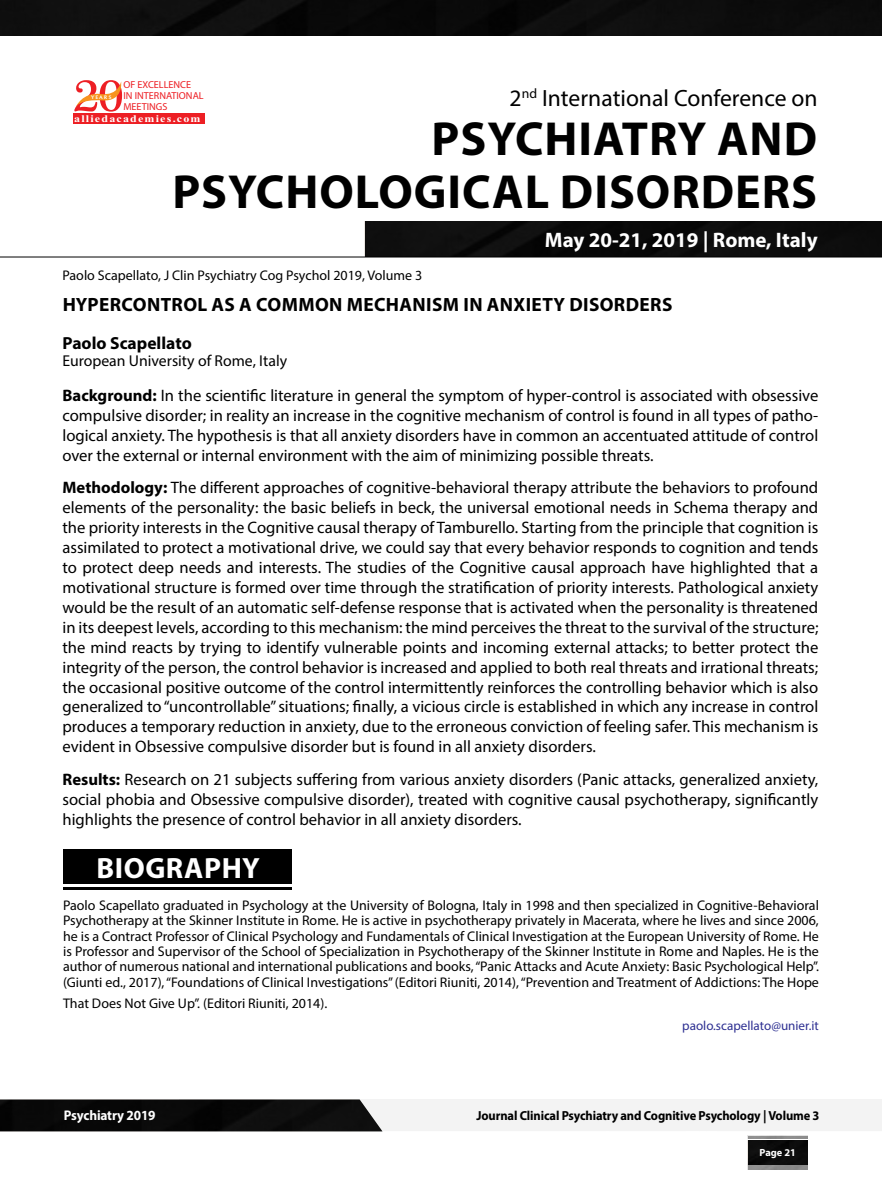
<style>
.page{position:relative;width:882px;height:1197px;background:#fff}
.page>*{position:absolute;margin:0;border:0;box-sizing:border-box;transform-origin:0 0}
.t1{font:700 47.95px/52.9px "Myriad Pro";letter-spacing:.02em;color:#000;text-align:right}
.t2{font:700 29.4px "Myriad Pro";letter-spacing:.02em;color:#fff}
.t3{font:23.62px "Myriad Pro";color:#000}
.t4{font:700 21px "Myriad Pro";color:#fff}
.t5{font:700 19.25px "Myriad Pro";letter-spacing:.02em;color:#000}
.t6{font:700 17.5px "Myriad Pro";color:#000}
.t7{font:16.62px/19.9px "Myriad Pro";color:#000;text-align:justify}
.t8{font:15.75px "Myriad Pro";color:#000}
.t9{font:14px/15.4px "Myriad Pro";color:#000;text-align:justify}
.t10{font:700 14px "Myriad Pro";letter-spacing:-.01em;color:#fff;scale:.95 1}
.t11{font:700 13.12px "Myriad Pro";letter-spacing:-.01em;color:#000;scale:.95 1}
.t12{font:13.12px "Myriad Pro";color:#2e3092}
.t13{font:700 10.33px "Myriad Pro";color:#fff}
.t14{font:10.15px/10.8px "Myriad Pro";color:#ed1f24}
.t15{font:700 10.15px "Times New Roman";letter-spacing:.1em;color:#fff;scale:1.18 1}
.t16{font:5.25px "Oregon LDO Black";letter-spacing:.24em;color:#fff;scale:1.06 1}
.s1{font-weight:700}
</style>
<div class="page">
<img style="left:748px;top:1140px;width:60px;height:24px">
<hr style="left:748px;top:1136px;width:60px;height:3px;background:#000">
<div style="left:365px;top:222px;width:517px;height:35px;background:#0c0c0c"></div>
<hr style="left:0;top:257px;width:882px;height:1px;background:#000">
<div style="left:0;top:0;width:882px;height:35px;background:#0c0c0c"></div>
<div style="left:0;top:1100px;width:382px;height:31px;background:#090909"></div>
<div style="left:73px;top:113px;width:132px;height:11px;background:#ed1f24"></div>
<svg style="left:74px;top:80px;width:49px;height:32px"></svg>
<div style="left:63px;top:849px;width:228px;height:35px;background:#000"></div>
<hr style="left:63px;top:887px;width:228px;height:3px;background:#000">
<p class="t14" style="left:123px;top:79px;width:82px">OF EXCELLENCE<br>IN INTERNATIONAL<br>MEETINGS</p>
<p class="t15" style="left:74px;top:111px;width:109px">alliedacademies.com</p>
<h3 class="t3" style="left:510px;top:83px;width:310px">2<sup>nd</sup> International Conference on</h3>
<p class="t16" style="left:91px;top:94px;width:21px">YEARS</p>
<h1 class="t1" style="left:172px;top:111px;width:646px">PSYCHIATRY AND<br>PSYCHOLOGICAL DISORDERS</h1>
<p class="t9" style="left:62px;top:267px;width:361px">Paolo Scapellato, J Clin Psychiatry Cog Psychol 2019, Volume 3</p>
<p class="t4" style="left:545px;top:226px;width:274px">May 20-21, 2019 | Rome, Italy</p>
<p class="t5" style="left:63px;top:292px;width:611px">HYPERCONTROL AS A COMMON MECHANISM IN ANXIETY DISORDERS</p>
<p class="t6" style="left:62px;top:331px;width:131px">Paolo Scapellato</p>
<p class="t8" style="left:62px;top:351px;width:226px">European University of Rome, Italy</p>
<p class="t7" style="left:62px;top:385px;width:757px"><span class="s1">Background:</span> In the scientific literature in general the symptom of hyper-control is associated with obsessive compulsive disorder; in reality an increase in the cognitive mechanism of control is found in all types of patho&shy;logical anxiety. The hypothesis is that all anxiety disorders have in common an accentuated attitude of control over the external or internal environment with the aim of minimizing possible threats.</p>
<p class="t7" style="left:62px;top:477px;width:758px"><span class="s1">Methodology:</span> The different approaches of cognitive-behavioral therapy attribute the behaviors to profound elements of the personality: the basic beliefs in beck, the universal emotional needs in Schema therapy and the priority interests in the Cognitive causal therapy of Tamburello. Starting from the principle that cognition is assimilated to protect a motivational drive, we could say that every behavior responds to cognition and tends to protect deep needs and interests. The studies of the Cognitive causal approach have highlighted that a motivational structure is formed over time through the stratification of priority interests. Pathological anxiety would be the result of an automatic self-defense response that is activated when the personality is threatened in its deepest levels, according to this mechanism: the mind perceives the threat to the survival of the structure; the mind reacts by trying to identify vulnerable points and incoming external attacks; to better protect the integrity of the person, the control behavior is increased and applied to both real threats and irrational threats; the occasional positive outcome of the control intermittently reinforces the controlling behavior which is also generalized to “uncontrollable” situations; finally, a vicious circle is established in which any increase in control produces a temporary reduction in anxiety, due to the erroneous conviction of feeling safer. This mechanism is evident in Obsessive compulsive disorder but is found in all anxiety disorders.</p>
<p class="t7" style="left:62px;top:769px;width:757px"><span class="s1">Results:</span> Research on 21 subjects suffering from various anxiety disorders (Panic attacks, generalized anxiety, social phobia and Obsessive compulsive disorder), treated with cognitive causal psychotherapy, significantly highlights the presence of control behavior in all anxiety disorders.</p>
<h2 class="t2" style="left:96px;top:849px;width:165px">BIOGRAPHY</h2>
<p class="t9" style="left:63px;top:897px;width:757px">Paolo Scapellato graduated in Psychology at the University of Bologna, Italy in 1998 and then specialized in Cognitive-Behavioral Psychotherapy at the Skinner Institute in Rome. He is active in psychotherapy privately in Macerata, where he lives and since 2006, he is a Contract Professor of Clinical Psychology and Fundamentals of Clinical Investigation at the European University of Rome. He is Professor and Supervisor of the School of Specialization in Psychotherapy of the Skinner Institute in Rome and Naples. He is the author of numerous national and international publications and books, “Panic Attacks and Acute Anxiety: Basic Psychological Help”. (Giunti ed., 2017), “Foundations of Clinical Investigations” (Editori Riuniti, 2014), “Prevention and Treatment of Addictions: The Hope</p>
<p class="t9" style="left:63px;top:995px;width:266px">That Does Not Give Up”. (Editori Riuniti, 2014).</p>
<p class="t12" style="left:682px;top:1017px;width:138px">paolo.scapellato@unier.it</p>
<p class="t10" style="left:64px;top:1106px;width:98px">Psychiatry 2019</p>
<p class="t11" style="left:477px;top:1107px;width:363px">Journal Clinical Psychiatry and Cognitive Psychology | Volume 3</p>
<p class="t13" style="left:760px;top:1146px;width:38px">Page 21</p>
</div>
